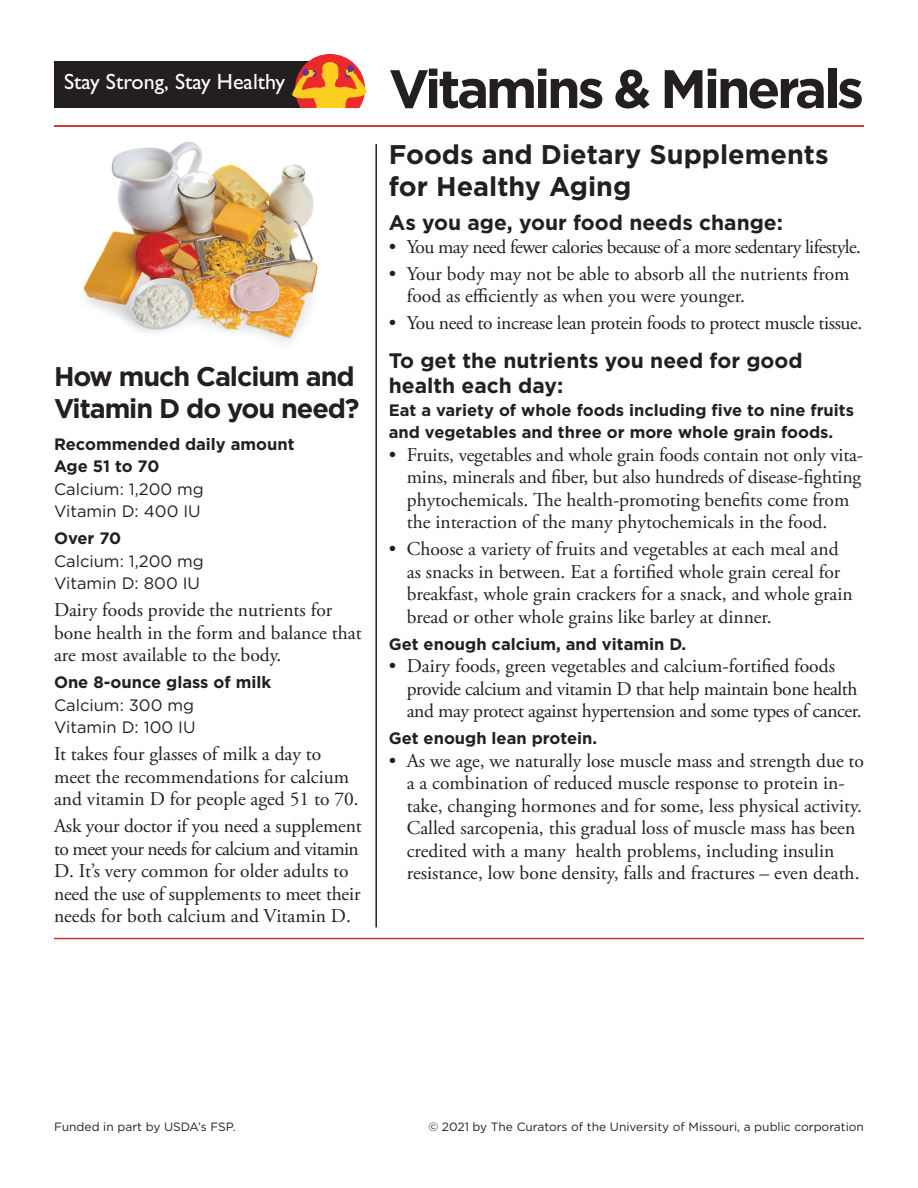
<style>
.page{position:relative;width:918px;height:1188px;background:#fff}
.page>*{position:absolute;margin:0;border:0;box-sizing:border-box;transform-origin:0 0}
.t1{font:700 54px "Gotham";letter-spacing:-.06em;color:#231f20}
.t2{font:700 27px/32.4px "Gotham";color:#231f20}
.t3{font:700 27px/32.4px "Gotham";letter-spacing:-.04em;color:#231f20}
.t4{font:22.05px "Gill Sans";color:#fff}
.t5{font:700 21px/25.2px "Gotham";color:#231f20}
.t6{font:19.5px/22.5px "Adobe Garamond Pro";color:#231f20}
.t7{font:19.5px/22.5px "Adobe Garamond Pro";letter-spacing:-.02em;color:#231f20}
.t8{font:19.5px "Adobe Garamond Pro";letter-spacing:-.03em;color:#231f20}
.t9{font:700 16.5px/22.5px "Gotham";color:#231f20}
.t10{font:16.5px/22.5px "Gotham";color:#231f20}
.t11{font:12px "Gotham";color:#231f20}
.s1{font-weight:400}
.s2{font-weight:700}
</style>
<div class="page">
<div style="left:54px;top:61px;width:259px;height:47px;background:#231f20"></div>
<svg style="left:292px;top:54px;width:75px;height:54px"></svg>
<hr style="left:54px;top:938px;width:810px;height:1px;background:#cb3233">
<hr style="left:54px;top:125px;width:810px;height:2px;background:#cb3233">
<hr style="left:375px;top:144px;width:2px;height:783px;background:#231f20">
<img style="left:83px;top:141px;width:235px;height:202px">
<p class="t4" style="left:64px;top:69px;width:223px">Stay Strong, Stay Healthy</p>
<p class="t3" style="left:54px;top:359px;width:307px">How much Calcium and<br>Vitamin D do you need?</p>
<p class="t9" style="left:54px;top:432px;width:242px">Recommended daily amount<br>Age 51 to 70<br><span class="s1">Calcium: 1,200 mg<br>Vitamin D: 400 IU</span></p>
<p class="t10" style="left:54px;top:527px;width:151px"><span class="s2">Over 70<br></span>Calcium: 1,200 mg<br>Vitamin D: 800 IU</p>
<p class="t6" style="left:54px;top:599px;width:309px">Dairy foods provide the nutrients for bone health in the form and balance that are most available to the body.</p>
<p class="t10" style="left:54px;top:671px;width:219px"><span class="s2">One 8-ounce glass of milk<br></span>Calcium: 300 mg<br>Vitamin D: 100 IU</p>
<p class="t6" style="left:54px;top:743px;width:306px">It takes four glasses of milk a day to meet the recommendations for calcium and vitamin D for people aged 51 to 70.</p>
<p class="t6" style="left:54px;top:815px;width:309px">Ask your doctor if you need a supplement to meet your needs for calcium and vitamin D. It’s very common for older adults to need the use of supplements to meet their needs for both calcium and Vitamin D.</p>
<p class="t1" style="left:389px;top:58px;width:477px">Vitamins &amp; Minerals</p>
<p class="t2" style="left:389px;top:137px;width:441px">Foods and Dietary Supplements for Healthy Aging</p>
<p class="t5" style="left:389px;top:210px;width:396px">As you age, your food needs change:</p>
<p class="t8" style="left:389px;top:235px;width:474px">• You may need fewer calories because of a more sedentary lifestyle.</p>
<p class="t6" style="left:407px;top:263px;width:444px;text-indent:-18px">• Your body may not be able to absorb all the nutrients from food as efficiently as when you were younger.</p>
<p class="t7" style="left:389px;top:313px;width:475px">• You need to increase lean protein foods to protect muscle tissue.</p>
<p class="t5" style="left:389px;top:347px;width:415px">To get the nutrients you need for good health each day:</p>
<p class="t9" style="left:389px;top:398px;width:467px">Eat a variety of whole foods including five to nine fruits and vegetables and three or more whole grain foods.</p>
<p class="t6" style="left:407px;top:444px;width:458px;text-indent:-18px">• Fruits, vegetables and whole grain foods contain not only vita&shy;mins, minerals and fiber, but also hundreds of disease-fighting phytochemicals. The health-promoting benefits come from the interaction of the many phytochemicals in the food.</p>
<p class="t6" style="left:407px;top:538px;width:447px;text-indent:-18px">• Choose a variety of fruits and vegetables at each meal and as snacks in between. Eat a fortified whole grain cereal for breakfast, whole grain crackers for a snack, and whole grain bread or other whole grains like barley at dinner.</p>
<p class="t9" style="left:389px;top:632px;width:299px">Get enough calcium, and vitamin D.</p>
<p class="t7" style="left:407px;top:655px;width:456px;text-indent:-18px">• Dairy foods, green vegetables and calcium-fortified foods provide calcium and vitamin D that help maintain bone health and may protect against hypertension and some types of cancer.</p>
<p class="t9" style="left:389px;top:727px;width:210px">Get enough lean protein.</p>
<p class="t6" style="left:407px;top:750px;width:459px;text-indent:-18px">• As we age, we naturally lose muscle mass and strength due to a a combination of reduced muscle response to protein in&shy;take, changing hormones and for some, less physical activity.<br>Called sarcopenia, this gradual loss of muscle mass has been credited with a many health problems, including insulin resistance, low bone density, falls and fractures – even death.</p>
<p class="t11" style="left:54px;top:1120px;width:183px">Funded in part by USDA’s FSP.</p>
<p class="t11" style="left:428px;top:1120px;width:437px">© 2021 by The Curators of the University of Missouri, a public corporation</p>
</div>
